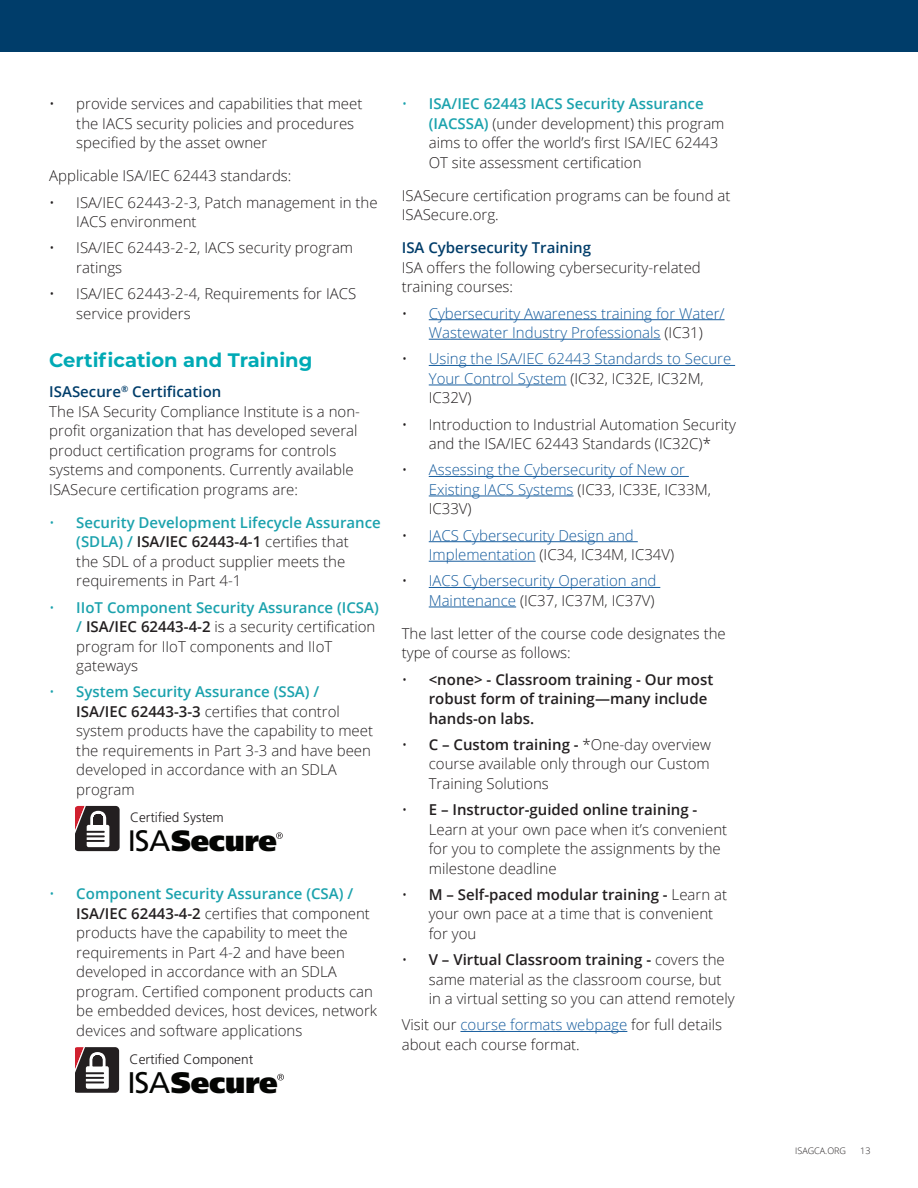
<style>
.page{position:relative;width:918px;height:1188px;background:#fff}
.page>*{position:absolute;margin:0;border:0;box-sizing:border-box;transform-origin:0 0}
.t1{font:900 29.55px "Frutiger LT Pro";letter-spacing:-.01em;color:#040503}
.t2{font:900 29.25px "Frutiger LT Pro";letter-spacing:-.01em;color:#040503}
.t3{font:700 19.5px "Montserrat";color:#00aab5}
.t4{font:300 15px/19.5px "Open Sans";color:#231f20}
.t5{font:300 15px/19.5px "Open Sans";color:#175d9e}
.t6{font:600 15px/19.5px "Open Sans";color:#231f20}
.t7{font:600 15px "Open Sans";color:#003d6a}
.t8{font:300 13.65px "Frutiger LT Pro";color:#231f20}
.t9{font:300 13.5px "Frutiger LT Pro";color:#231f20}
.t10{font:300 9px "Open Sans";color:#231f20}
.s1{font-weight:600;color:#003d6a}
.s2{color:#1ba2ad}
.s3{font-weight:600;color:#1ba2ad}
.s4{font-weight:600}
.s5{font-weight:400;font-size:29.55px}
.s6{font-weight:400;font-size:29.85px}
.s7{color:#231f20}
.s8{font-weight:300}
.s9{color:#175d9e}
</style>
<div class="page">
<hr style="left:429px;top:319px;width:296px;height:1px;background:#175d9e">
<hr style="left:429px;top:339px;width:232px;height:1px;background:#175d9e">
<hr style="left:429px;top:365px;width:306px;height:1px;background:#175d9e">
<hr style="left:429px;top:385px;width:137px;height:1px;background:#175d9e">
<hr style="left:429px;top:476px;width:260px;height:1px;background:#175d9e">
<hr style="left:429px;top:496px;width:145px;height:1px;background:#175d9e">
<hr style="left:429px;top:541px;width:209px;height:1px;background:#175d9e">
<hr style="left:429px;top:561px;width:107px;height:1px;background:#175d9e">
<hr style="left:429px;top:587px;width:231px;height:1px;background:#175d9e">
<hr style="left:429px;top:607px;width:87px;height:1px;background:#175d9e">
<hr style="left:460px;top:1031px;width:167px;height:1px;background:#175d9e">
<div style="left:0;top:0;width:918px;height:52px;background:#003d6a"></div>
<svg style="left:276px;top:832px;width:7px;height:7px"></svg>
<svg style="left:76px;top:806px;width:44px;height:45px"></svg>
<svg style="left:277px;top:1074px;width:7px;height:6px"></svg>
<svg style="left:75px;top:1047px;width:44px;height:46px"></svg>
<p class="t4" style="left:76px;top:94px;width:288px;text-indent:-27px">• provide services and capabilities that meet the IACS security policies and procedures specified by the asset owner</p>
<p class="t4" style="left:49px;top:166px;width:244px">Applicable ISA/IEC 62443 standards:</p>
<p class="t4" style="left:76px;top:192px;width:303px;text-indent:-27px">• ISA/IEC 62443-2-3, Patch management in the<br>IACS environment</p>
<p class="t4" style="left:76px;top:238px;width:278px;text-indent:-27px">• ISA/IEC 62443-2-2, IACS security program ratings</p>
<p class="t4" style="left:76px;top:283px;width:282px;text-indent:-27px">• ISA/IEC 62443-2-4, Requirements for IACS service providers</p>
<h3 class="t3" style="left:49px;top:346px;width:265px">Certification and Training</h3>
<p class="t4" style="left:49px;top:382px;width:312px"><span class="s1">ISASecure</span><sup>®</sup> <span class="s1">Certification<br></span>The ISA Security Compliance Institute is a non&shy;profit organization that has developed several product certification programs for controls systems and components. Currently available ISASecure certification programs are:</p>
<p class="t4" style="left:76px;top:512px;width:306px;text-indent:-27px"><span class="s2">•</span> <span class="s3">Security Development Lifecycle Assurance (SDLA) /</span> <span class="s4">ISA/IEC 62443-4-1</span> certifies that<br>the SDL of a product supplier meets the requirements in Part 4-1</p>
<p class="t4" style="left:76px;top:597px;width:304px;text-indent:-27px"><span class="s2">•</span> <span class="s3">IIoT Component Security Assurance (ICSA) /</span> <span class="s4">ISA/IEC 62443-4-2</span> is a security certification program for IIoT components and IIoT gateways</p>
<p class="t4" style="left:76px;top:682px;width:298px;text-indent:-27px"><span class="s2">•</span> <span class="s3">System Security Assurance (SSA) / </span><span class="s4">ISA/IEC 62443-3-3</span> certifies that control system products have the capability to meet the requirements in Part 3-3 and have been developed in accordance with an SDLA program</p>
<p class="t9" style="left:130px;top:810px;width:95px">Certified System</p>
<h2 class="t2" style="left:128px;top:823px;width:150px"><span class="s5">ISA</span>Secure</h2>
<p class="t4" style="left:76px;top:883px;width:302px;text-indent:-27px"><span class="s2">•</span> <span class="s3">Component Security Assurance (CSA) / </span><span class="s4">ISA/IEC 62443-4-2</span> certifies that component products have the capability to meet the requirements in Part 4-2 and have been developed in accordance with an SDLA program. Certified component products can be embedded devices, host devices, network devices and software applications</p>
<p class="t8" style="left:130px;top:1051px;width:125px">Certified Component</p>
<h1 class="t1" style="left:127px;top:1064px;width:152px"><span class="s6">ISA</span>Secure</h1>
<p class="t4" style="left:429px;top:94px;width:297px;text-indent:-27px"><span class="s2">•</span> <span class="s3">ISA/IEC 62443 IACS Security Assurance (IACSSA)</span> (under development) this program aims to offer the world’s first ISA/IEC 62443<br>OT site assessment certification</p>
<p class="t4" style="left:402px;top:185px;width:330px">ISASecure certification programs can be found at<br>ISASecure.org.</p>
<p class="t7" style="left:402px;top:238px;width:191px">ISA Cybersecurity Training</p>
<p class="t4" style="left:402px;top:257px;width:301px">ISA offers the following cybersecurity-related training courses:</p>
<p class="t5" style="left:402px;top:303px;width:324px;text-align:center"><span class="s7">•</span> Cybersecurity Awareness training for Water/<br>Wastewater Industry Professionals <span class="s7">(IC31)</span></p>
<p class="t5" style="left:429px;top:349px;width:304px;text-indent:-27px"><span class="s7">•</span> Using the ISA/IEC 62443 Standards to Secure<br>Your Control System <span class="s7">(IC32, IC32E, IC32M,<br>IC32V)</span></p>
<p class="t4" style="left:402px;top:414px;width:336px;text-align:center">• Introduction to Industrial Automation Security and the ISA/IEC 62443 Standards (IC32C)*</p>
<p class="t5" style="left:429px;top:460px;width:284px;text-indent:-27px"><span class="s7">•</span> Assessing the Cybersecurity of New or<br>Existing IACS Systems <span class="s7">(IC33, IC33E, IC33M,<br>IC33V)</span></p>
<p class="t5" style="left:429px;top:525px;width:247px;text-indent:-27px"><span class="s7">•</span> IACS Cybersecurity Design and<br>Implementation <span class="s7">(IC34, IC34M, IC34V)</span></p>
<p class="t5" style="left:402px;top:571px;width:256px;text-align:right"><span class="s7">•</span> IACS Cybersecurity Operation and<br>Maintenance <span class="s7">(IC37, IC37M, IC37V)</span></p>
<p class="t4" style="left:402px;top:623px;width:326px">The last letter of the course code designates the type of course as follows:</p>
<p class="t6" style="left:429px;top:669px;width:286px;text-indent:-27px"><span class="s8">•</span> &lt;none&gt; - Classroom training - Our most robust form of training—many include hands-on labs.</p>
<p class="t4" style="left:429px;top:734px;width:284px;text-align:justify;text-indent:-27px">• <span class="s4">C – Custom training -</span> *One-day overview course available only through our Custom Training Solutions</p>
<p class="t4" style="left:429px;top:799px;width:300px;text-indent:-27px">• <span class="s4">E – Instructor-guided online training - </span>Learn at your own pace when it’s convenient for you to complete the assignments by the milestone deadline</p>
<p class="t4" style="left:429px;top:884px;width:300px;text-indent:-27px">• <span class="s4">M – Self-paced modular training -</span> Learn at your own pace at a time that is convenient for you</p>
<p class="t4" style="left:429px;top:949px;width:307px;text-indent:-27px">• <span class="s4">V – Virtual Classroom training -</span> covers the same material as the classroom course, but in a virtual setting so you can attend remotely</p>
<p class="t4" style="left:402px;top:1015px;width:322px">Visit our <span class="s9">course formats webpage</span> for full details about each course format.</p>
<p class="t10" style="left:795px;top:1145px;width:52px">ISAGCA.ORG</p>
<p class="t10" style="left:860px;top:1145px;width:12px">13</p>
</div>
